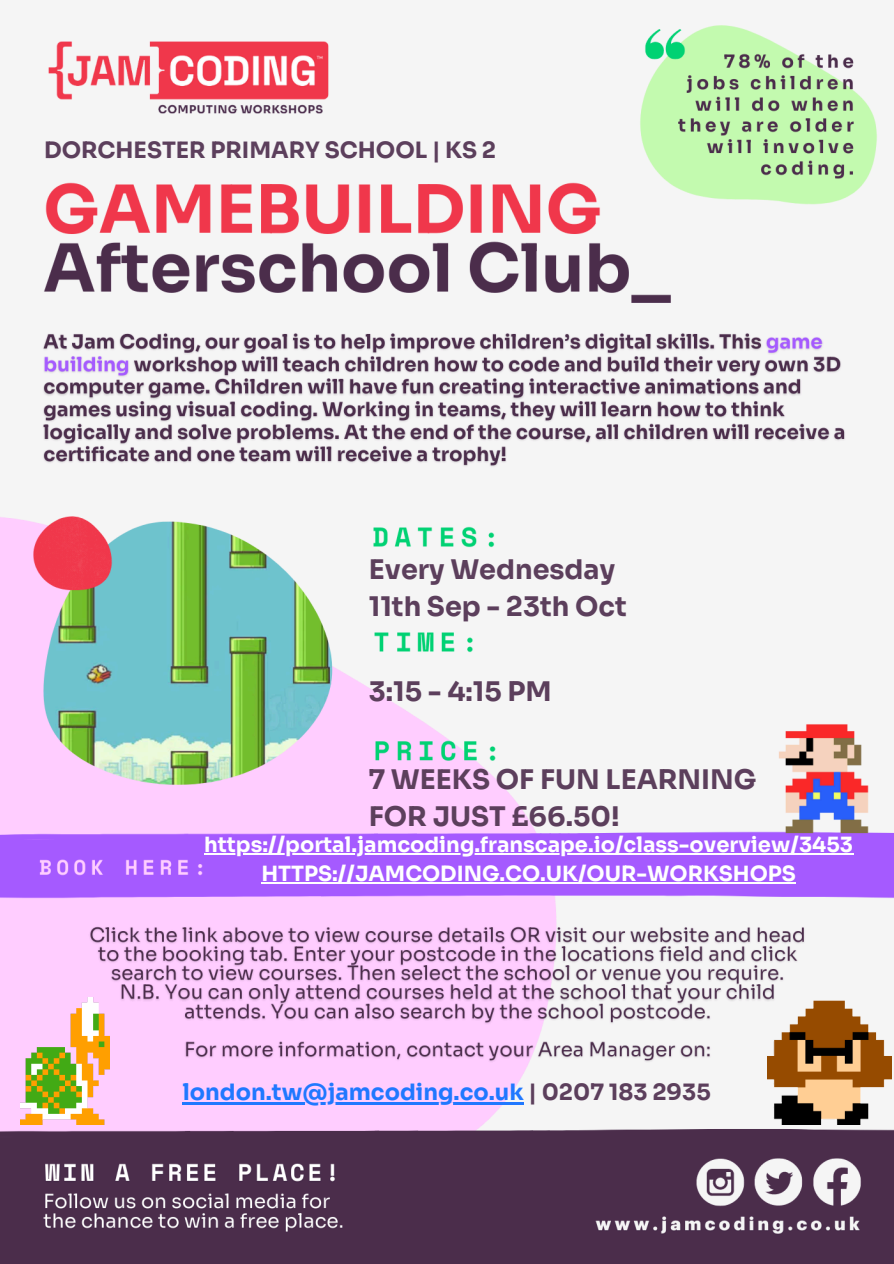
<style>
.page{position:relative;width:894px;height:1264px;background:#fff}
.page>*{position:absolute;margin:0;border:0;box-sizing:border-box;transform-origin:0 0}
.t1{font:700 27px/37.2px "Sora";color:#5c3f5c}
.t2{font:700 22.5px "Sora";color:#2078ff}
.t3{font:700 22.5px "Sora";color:#5c3f5c}
.t4{font:700 21px "Sora";color:#fff}
.s1{color:#5c3f5c}
</style>
<div class="page">
<img style="left:0;top:25px;width:893px;height:1238px">
<hr style="left:183px;top:1102px;width:340px;height:2px;background:#2078ff">
<img style="left:21px;top:997px;width:89px;height:127px">
<img style="left:767px;top:1000px;width:124px;height:124px">
<hr style="left:204px;top:853px;width:649px;height:1px;background:#fff">
<hr style="left:261px;top:882px;width:534px;height:1px;background:#fff">
<h1 class="t3" style="left:44px;top:136px;width:453px">DORCHESTER PRIMARY SCHOOL | KS 2</h1>
<h2 class="t1" style="left:369px;top:551px;width:259px">Every Wednesday<br>11th Sep - 23th Oct</h2>
<h1 class="t1" style="left:369px;top:673px;width:184px">3:15 - 4:15 PM</h1>
<h3 class="t1" style="left:369px;top:761px;width:389px">7 WEEKS OF FUN LEARNING<br>FOR JUST £66.50!</h3>
<p class="t4" style="left:204px;top:831px;width:650px">https://portal.jamcoding.franscape.io/class-overview/3453</p>
<p class="t4" style="left:261px;top:860px;width:536px">HTTPS://JAMCODING.CO.UK/OUR-WORKSHOPS</p>
<p class="t2" style="left:183px;top:1078px;width:529px">london.tw@jamcoding.co.uk <span class="s1">| 0207 183 2935</span></p>
</div>
